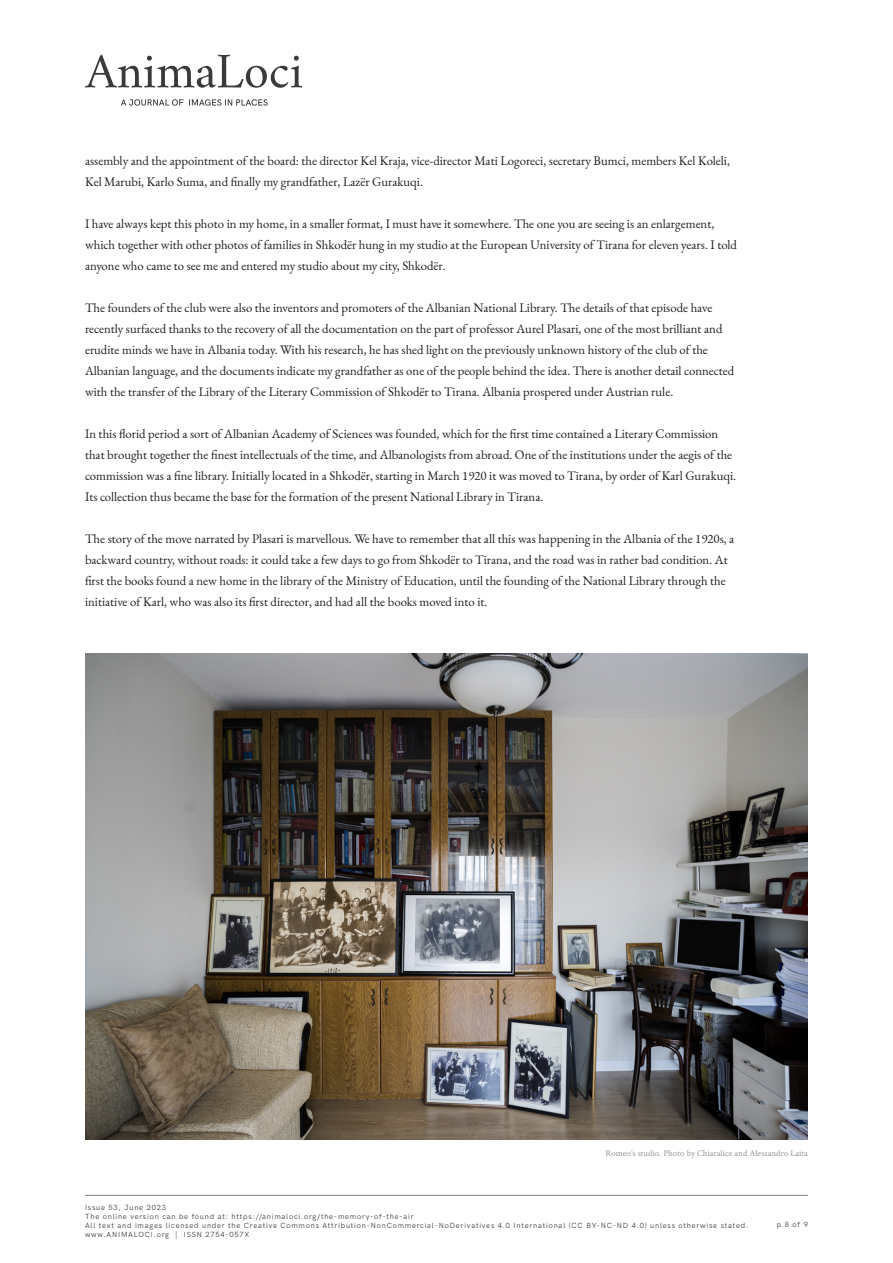
<style>
.page{position:relative;width:893px;height:1263px;background:#fff}
.page>*{position:absolute;margin:0;border:0;box-sizing:border-box;transform-origin:0 0}
.Body_text{font:12.75px/21px "EB Garamond";color:#1e1e1f}
.t1{font:9px "Crimson Text";color:#97999c}
.t2{font:7.5px/9px "HK Grotesk";letter-spacing:.105em;color:#313133}
</style>
<div class="page">
<svg style="left:85px;top:55px;width:217px;height:33px"></svg>
<svg style="left:121px;top:99px;width:147px;height:6px"></svg>
<hr style="left:85px;top:1195px;width:723px;height:1px;background:#818386">
<img style="left:85px;top:653px;width:723px;height:486px">
<p class="Body_text" style="left:85px;top:150px;width:646px">assembly and the appointment of the board: the director Kel Kraja, vice-director Mati Logoreci, secretary Bumci, members Kel Koleli,<br>Kel Marubi, Karlo Suma, and finally my grandfather, Lazër Gurakuqi.</p>
<p class="Body_text" style="left:85px;top:213px;width:653px">I have always kept this photo in my home, in a smaller format, I must have it somewhere. The one you are seeing is an enlargement, which together with other photos of families in Shkodër hung in my studio at the European University of Tirana for eleven years. I told anyone who came to see me and entered my studio about my city, Shkodër.</p>
<p class="Body_text" style="left:85px;top:297px;width:651px">The founders of the club were also the inventors and promoters of the Albanian National Library. The details of that episode have recently surfaced thanks to the recovery of all the documentation on the part of professor Aurel Plasari, one of the most brilliant and erudite minds we have in Albania today. With his research, he has shed light on the previously unknown history of the club of the Albanian language, and the documents indicate my grandfather as one of the people behind the idea. There is another detail connected with the transfer of the Library of the Literary Commission of Shkodër to Tirana. Albania prospered under Austrian rule.</p>
<p class="Body_text" style="left:85px;top:423px;width:653px">In this florid period a sort of Albanian Academy of Sciences was founded, which for the first time contained a Literary Commission that brought together the finest intellectuals of the time, and Albanologists from abroad. One of the institutions under the aegis of the commission was a fine library. Initially located in a Shkodër, starting in March 1920 it was moved to Tirana, by order of Karl Gurakuqi.<br>Its collection thus became the base for the formation of the present National Library in Tirana.</p>
<p class="Body_text" style="left:85px;top:528px;width:651px">The story of the move narrated by Plasari is marvellous. We have to remember that all this was happening in the Albania of the 1920s, a backward country, without roads: it could take a few days to go from Shkodër to Tirana, and the road was in rather bad condition. At first the books found a new home in the library of the Ministry of Education, until the founding of the National Library through the initiative of Karl, who was also its first director, and had all the books moved into it.</p>
<p class="t1" style="left:606px;top:1147px;width:204px">Romeo’s studio. Photo by Chiaralice and Alessandro Laita</p>
<p class="t2" style="left:85px;top:1203px;width:665px">Issue 53, June 2023<br>The online version can be found at: https://animaloci.org/the-memory-of-the-air<br>All text and images licensed under the Creative Commons Attribution-NonCommercial-NoDerivatives 4.0 International (CC BY-NC-ND 4.0) unless otherwise stated. www.ANIMALOCI.org | ISSN 2754-057X</p>
<p class="t2" style="left:777px;top:1219px;width:33px">p.8 of 9</p>
</div>
